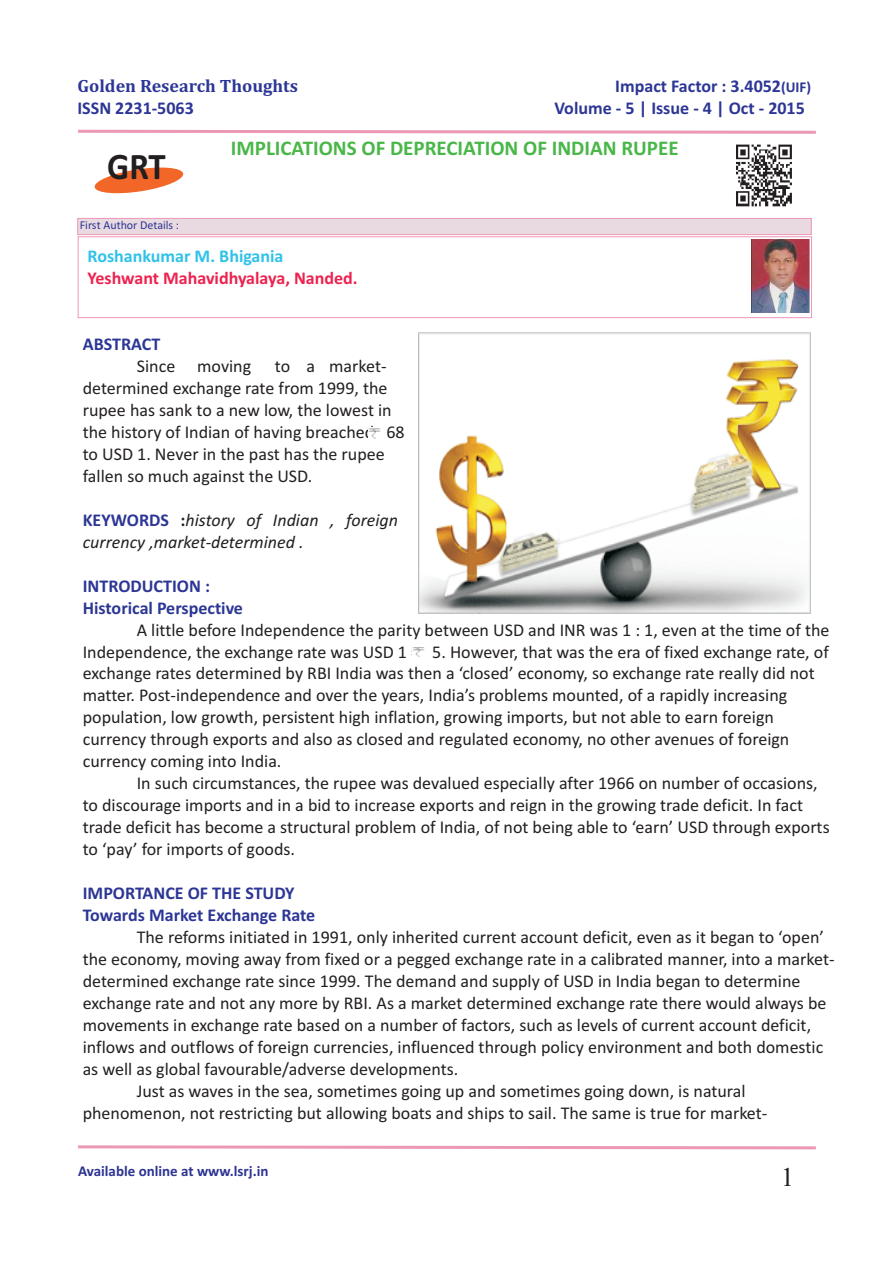
<style>
.page{position:relative;width:893px;height:1262px;background:#fff}
.page>*{position:absolute;margin:0;border:0;box-sizing:border-box;transform-origin:0 0}
.t1{font:700 37.65px "Calibri";color:#231f20;scale:.92 1}
.t2{font:27px "Times New Roman";color:#231f20}
.t3{font:700 21px "Calibri";color:#49b748}
.t4{font:18px/21.9px "Calibri";color:#231f20}
.t5{font:700 18px/21.9px "Calibri";color:#2c3695}
.t6{font:italic 18px/21.9px "Calibri";color:#231f20}
.t7{font:700 18px "Calibri";color:#ed224f}
.t8{font:700 18px "Cambria";color:#2c3695}
.t9{font:700 18px "Calibri";color:#2fc2e8}
.t10{font:700 15px "Calibri";color:#2c3392}
.t11{font:12px "Calibri";color:#2c3695}
.s1{font-size:15px}
.s2{font-weight:700;font-style:normal}
</style>
<div class="page">
<img style="left:736px;top:144px;width:56px;height:63px">
<svg style="left:78px;top:1145px;width:738px;height:5px"></svg>
<svg style="left:78px;top:129px;width:738px;height:5px"></svg>
<svg style="left:94px;top:167px;width:90px;height:27px"></svg>
<svg style="left:77px;top:218px;width:734px;height:17px;background:#e9d2db"></svg>
<div style="left:78px;top:236px;width:733px;height:82px;border:1px solid #ed97b7"></div>
<img style="left:751px;top:239px;width:58px;height:74px">
<svg style="left:368px;top:428px;width:12px;height:11px"></svg>
<svg style="left:413px;top:647px;width:11px;height:10px"></svg>
<img style="left:418px;top:332px;width:392px;height:281px">
<p class="t8" style="left:77px;top:78px;width:222px">Golden Research Thoughts</p>
<p class="t5" style="left:615px;top:76px;width:197px">Impact Factor : 3.4052<span class="s1">(UIF)</span></p>
<p class="t5" style="left:77px;top:98px;width:118px">ISSN 2231-5063</p>
<p class="t5" style="left:554px;top:98px;width:252px">Volume - 5 | Issue - 4 | Oct - 2015</p>
<p class="t3" style="left:231px;top:139px;width:449px">IMPLICATIONS OF DEPRECIATION OF INDIAN RUPEE</p>
<h1 class="t1" style="left:107px;top:151px;width:65px">GRT</h1>
<p class="t11" style="left:80px;top:220px;width:101px">First Author Details :</p>
<p class="t9" style="left:88px;top:249px;width:197px">Roshankumar M. Bhigania</p>
<p class="t7" style="left:88px;top:271px;width:272px">Yeshwant Mahavidhyalaya, Nanded.</p>
<p class="t5" style="left:83px;top:334px;width:79px">ABSTRACT</p>
<p class="t4" style="left:83px;top:356px;width:323px;text-indent:192px">to a market&shy;determined exchange rate from 1999, the rupee has sank to a new low, the lowest in the history of Indian of having breached 68 to USD 1. Never in the past has the rupee fallen so much against the USD.</p>
<p class="t6" style="left:83px;top:510px;width:317px;text-indent:98px"><span class="s2">:</span>history of Indian , foreign currency ,market-determined .</p>
<p class="t4" style="left:137px;top:356px;width:116px">Since moving</p>
<p class="t5" style="left:83px;top:510px;width:88px">KEYWORDS</p>
<p class="t5" style="left:83px;top:576px;width:162px">INTRODUCTION :<br>Historical Perspective</p>
<p class="t4" style="left:83px;top:620px;width:748px;text-indent:54px">A little before Independence the parity between USD and INR was 1 : 1, even at the time of the Independence, the exchange rate was USD 1 = 5. However, that was the era of fixed exchange rate, of exchange rates determined by RBI India was then a ‘closed’ economy, so exchange rate really did not matter. Post-independence and over the years, India’s problems mounted, of a rapidly increasing population, low growth, persistent high inflation, growing imports, but not able to earn foreign currency through exports and also as closed and regulated economy, no other avenues of foreign currency coming into India.</p>
<p class="t4" style="left:83px;top:774px;width:748px;text-indent:54px">In such circumstances, the rupee was devalued especially after 1966 on number of occasions, to discourage imports and in a bid to increase exports and reign in the growing trade deficit. In fact trade deficit has become a structural problem of India, of not being able to ‘earn’ USD through exports to ‘pay’ for imports of goods.</p>
<p class="t5" style="left:83px;top:883px;width:234px">IMPORTANCE OF THE STUDY<br>Towards Market Exchange Rate</p>
<p class="t4" style="left:137px;top:927px;width:688px">The reforms initiated in 1991, only inherited current account deficit, even as it began to ‘open’</p>
<p class="t4" style="left:83px;top:949px;width:753px">the economy, moving away from fixed or a pegged exchange rate in a calibrated manner, into a market-</p>
<p class="t4" style="left:83px;top:971px;width:719px">determined exchange rate since 1999. The demand and supply of USD in India began to determine</p>
<p class="t4" style="left:83px;top:993px;width:745px">exchange rate and not any more by RBI. As a market determined exchange rate there would always be</p>
<p class="t4" style="left:83px;top:1015px;width:730px">movements in exchange rate based on a number of factors, such as levels of current account deficit,</p>
<p class="t4" style="left:83px;top:1037px;width:742px">inflows and outflows of foreign currencies, influenced through policy environment and both domestic</p>
<p class="t4" style="left:83px;top:1059px;width:377px">as well as global favourable/adverse developments.</p>
<p class="t4" style="left:137px;top:1081px;width:610px">Just as waves in the sea, sometimes going up and sometimes going down, is natural</p>
<p class="t4" style="left:83px;top:1103px;width:686px">phenomenon, not restricting but allowing boats and ships to sail. The same is true for market-</p>
<p class="t10" style="left:78px;top:1165px;width:192px">Available online at www.lsrj.in</p>
<h2 class="t2" style="left:780px;top:1167px;width:15px">1</h2>
</div>
